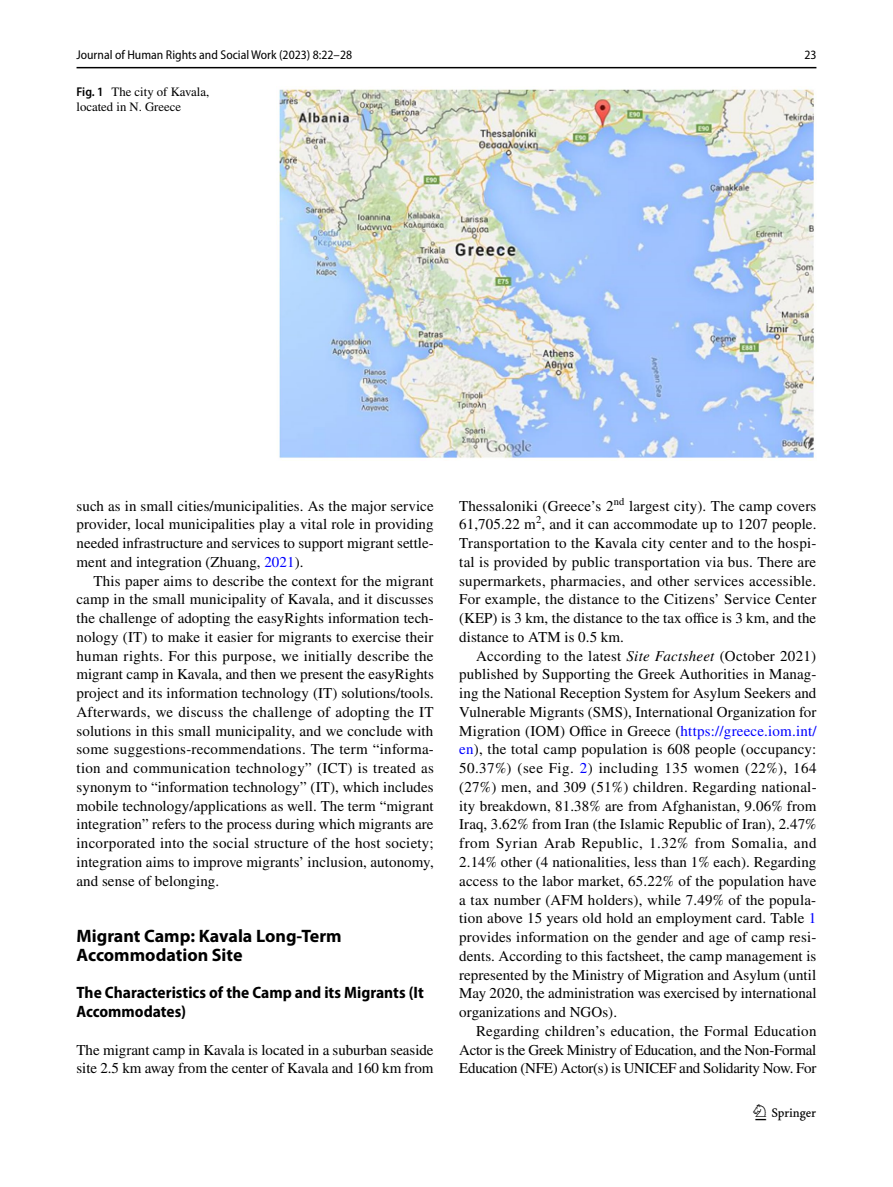
<style>
.page{position:relative;width:893px;height:1187px;background:#fff}
.page>*{position:absolute;margin:0;border:0;box-sizing:border-box;transform-origin:0 0}
.t1{font:22.5px "Springnew Regular 2";color:#000}
.t2{font:700 18px/18.8px "Myriad Pro";color:#000}
.t3{font:700 semi-condensed 16.5px/18.8px "Myriad Pro";color:#000}
.t4{font:15px/18.8px "STIX";color:#000;text-align:justify}
.t5{font:semi-condensed 12.75px "Myriad Pro";color:#000}
.t6{font:12.75px/15px "STIX";color:#000}
.s1{font-family:"Myriad Pro";font-weight:600;font-stretch:semi-condensed}
.s2{color:#00f}
.s3{font-style:italic}
</style>
<div class="page">
<hr style="left:77px;top:67px;width:739px;height:1px;background:#000">
<img style="left:279px;top:89px;width:535px;height:369px">
<p class="t5" style="left:77px;top:48px;width:277px">Journal of Human Rights and Social Work (2023) 8:22–28</p>
<p class="t5" style="left:804px;top:48px;width:14px">23</p>
<p class="t6" style="left:77px;top:85px;width:134px"><span class="s1">Fig. 1</span> The city of Kavala, located in N. Greece</p>
<p class="t4" style="left:77px;top:497px;width:359px">such as in small cities/municipalities. As the major service provider, local municipalities play a vital role in providing needed infrastructure and services to support migrant settle&shy;ment and integration (Zhuang, <span class="s2">2021</span>).</p>
<p class="t4" style="left:77px;top:572px;width:359px;text-indent:17px">This paper aims to describe the context for the migrant camp in the small municipality of Kavala, and it discusses the challenge of adopting the easyRights information tech&shy;nology (IT) to make it easier for migrants to exercise their human rights. For this purpose, we initially describe the migrant camp in Kavala, and then we present the easyRights project and its information technology (IT) solutions/tools.<br>Afterwards, we discuss the challenge of adopting the IT solutions in this small municipality, and we conclude with some suggestions-recommendations. The term “informa&shy;tion and communication technology” (ICT) is treated as synonym to “information technology” (IT), which includes mobile technology/applications as well. Τhe term “migrant integration” refers to the process during which migrants are incorporated into the social structure of the host society; integration aims to improve migrants’ inclusion, autonomy, and sense of belonging.</p>
<p class="t2" style="left:77px;top:925px;width:267px">Migrant Camp: Kavala Long‑Term<br>Accommodation Site</p>
<p class="t3" style="left:77px;top:983px;width:349px">The Characteristics of the Camp and its Migrants (It<br>Accommodates)</p>
<p class="t4" style="left:77px;top:1041px;width:359px">The migrant camp in Kavala is located in a suburban seaside site 2.5 km away from the center of Kavala and 160 km from</p>
<p class="t4" style="left:459px;top:497px;width:359px">Thessaloniki (Greece’s 2<sup>nd</sup> largest city). The camp covers 61,705.22 m<sup>2</sup>, and it can accommodate up to 1207 people.<br>Transportation to the Kavala city center and to the hospi&shy;tal is provided by public transportation via bus. There are supermarkets, pharmacies, and other services accessible.<br>For example, the distance to the Citizens’ Service Center (KEP) is 3 km, the distance to the tax office is 3 km, and the distance to ATM is 0.5 km.</p>
<p class="t4" style="left:459px;top:647px;width:359px;text-indent:17px">According to the latest <span class="s3">Site Factsheet</span> (October 2021) published by Supporting the Greek Authorities in Manag&shy;ing the National Reception System for Asylum Seekers and Vulnerable Migrants (SMS), International Organization for Migration (IOM) Office in Greece (<span class="s2">https://greece.iom.int/ en</span>), the total camp population is 608 people (occupancy:<br>50.37%) (see Fig. <span class="s2">2</span>) including 135 women (22%), 164 (27%) men, and 309 (51%) children. Regarding national&shy;ity breakdown, 81.38% are from Afghanistan, 9.06% from Iraq, 3.62% from Iran (the Islamic Republic of Iran), 2.47% from Syrian Arab Republic, 1.32% from Somalia, and 2.14% other (4 nationalities, less than 1% each). Regarding access to the labor market, 65.22% of the population have a tax number (AFM holders), while 7.49% of the popula&shy;tion above 15 years old hold an employment card. Table <span class="s2">1 </span>provides information on the gender and age of camp resi&shy;dents. According to this factsheet, the camp management is represented by the Ministry of Migration and Asylum (until May 2020, the administration was exercised by international organizations and NGOs).</p>
<p class="t4" style="left:459px;top:1022px;width:359px;text-indent:17px">Regarding children’s education, the Formal Education Actor is the Greek Ministry of Education, and the Non-Formal Education (NFE) Actor(s) is UNICEF and Solidarity Now. For</p>
<h1 class="t1" style="left:755px;top:1104px;width:62px">1 3</h1>
</div>
